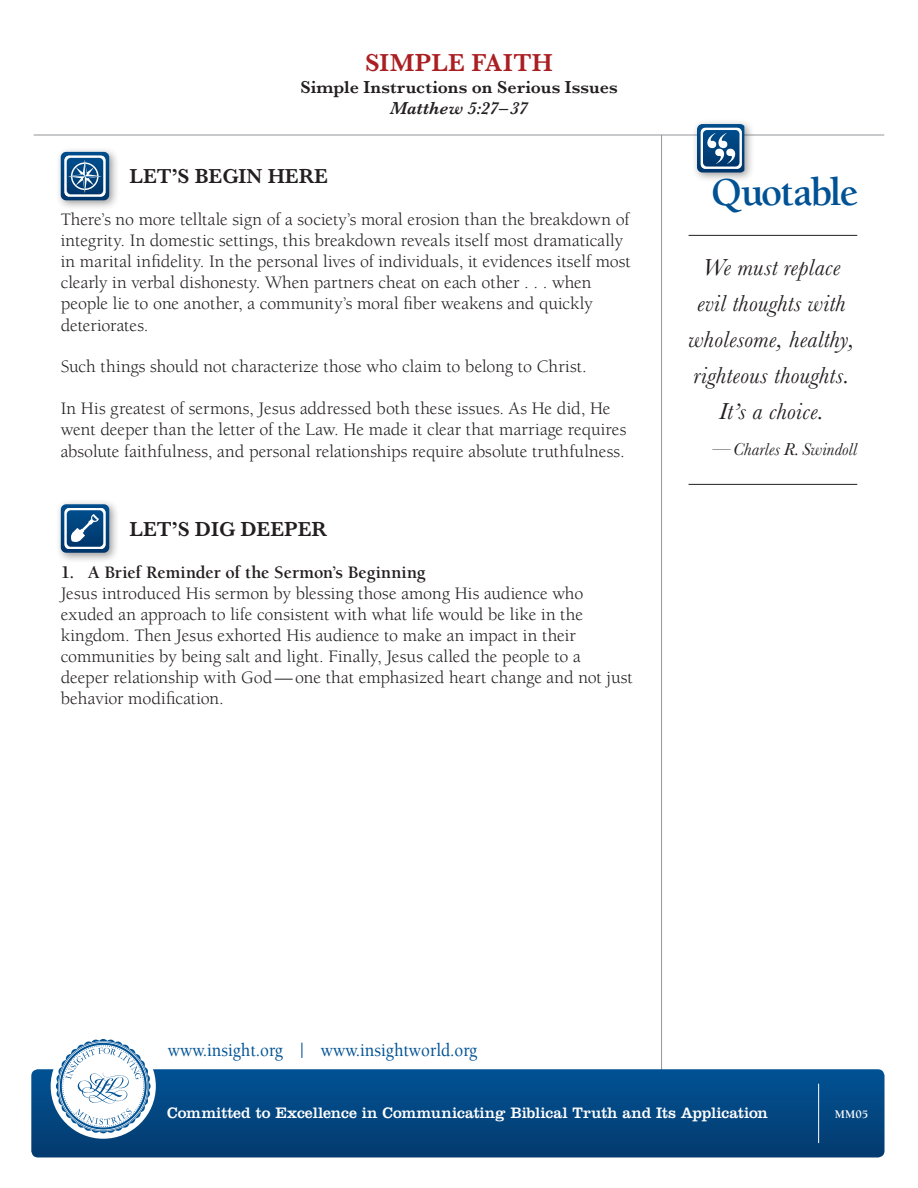
<style>
.page{position:relative;width:918px;height:1188px;background:#fff}
.page>*{position:absolute;margin:0;border:0;box-sizing:border-box;transform-origin:0 0}
.t1{font:700 40.5px "Berkeley";letter-spacing:-.04em;color:#005294}
.t2{font:600 25.5px "Baskerville";letter-spacing:.02em;color:#aa1f22}
.t3{font:italic 24px/36px "Baskerville";letter-spacing:.015em;color:#231f20;text-align:center}
.t4{font:600 21px "Baskerville";color:#231f20}
.t5{font:500 18.9px "Berkeley";color:#005294;scale:.9 1}
.t6{font:18px/21px "Berkeley";color:#231f20}
.t7{font:700 18px "Berkeley";letter-spacing:-.005em;color:#231f20}
.t8{font:600 18px "Baskerville";letter-spacing:.005em;color:#231f20}
.t9{font:italic 18px "Baskerville";letter-spacing:.01em;color:#231f20}
.t10{font:italic 600 18px "Baskerville";letter-spacing:.005em;color:#231f20}
.t11{font:15.75px "Clarendon";color:#fff}
.t12{font:700 12px "Berkeley";color:#fff}
</style>
<div class="page">
<hr style="left:661px;top:135px;width:1px;height:962px;background:#939598">
<hr style="left:34px;top:135px;width:850px;height:1px;background:#939598">
<div style="left:692px;top:119px;width:63px;height:64px;background:#231f20;opacity:.45"></div>
<svg style="left:697px;top:124px;width:47px;height:49px"></svg>
<hr style="left:689px;top:235px;width:168px;height:1px;background:#231f20">
<hr style="left:689px;top:484px;width:168px;height:1px;background:#231f20">
<div style="left:31px;top:1069px;width:854px;height:88px;background:linear-gradient(to bottom,#015294,#043b6f);border-radius:7px"></div>
<div style="left:51px;top:1034px;width:105px;height:105px;background:#fff;border-radius:50%"></div>
<svg style="left:56px;top:1039px;width:95px;height:94px"></svg>
<hr style="left:818px;top:1084px;width:1px;height:59px;background:#fff">
<div style="left:56px;top:147px;width:64px;height:64px;background:#231f20;opacity:.45"></div>
<svg style="left:61px;top:152px;width:48px;height:48px"></svg>
<div style="left:56px;top:499px;width:64px;height:64px;background:#231f20;opacity:.45"></div>
<svg style="left:61px;top:504px;width:48px;height:49px"></svg>
<h2 class="t2" style="left:365px;top:45px;width:189px">SIMPLE FAITH</h2>
<p class="t8" style="left:300px;top:74px;width:319px">Simple Instructions on Serious Issues</p>
<p class="t10" style="left:390px;top:96px;width:139px">Matthew 5:27–37</p>
<p class="t4" style="left:129px;top:162px;width:200px">LET’S BEGIN HERE</p>
<p class="t6" style="left:61px;top:210px;width:572px">There’s no more telltale sign of a society’s moral erosion than the breakdown of integrity. In domestic settings, this breakdown reveals itself most dramatically in marital infidelity. In the personal lives of individuals, it evidences itself most clearly in verbal dishonesty. When partners cheat on each other . . . when people lie to one another, a community’s moral fiber weakens and quickly deteriorates.</p>
<p class="t6" style="left:61px;top:357px;width:527px">Such things should not characterize those who claim to belong to Christ.</p>
<p class="t6" style="left:61px;top:399px;width:567px">In His greatest of sermons, Jesus addressed both these issues. As He did, He went deeper than the letter of the Law. He made it clear that marriage requires absolute faithfulness, and personal relationships require absolute truthfulness.</p>
<p class="t4" style="left:130px;top:514px;width:199px">LET’S DIG DEEPER</p>
<p class="t7" style="left:61px;top:563px;width:366px">1. A Brief Reminder of the Sermon’s Beginning</p>
<p class="t6" style="left:61px;top:583px;width:574px">Jesus introduced His sermon by blessing those among His audience who exuded an approach to life consistent with what life would be like in the kingdom. Then Jesus exhorted His audience to make an impact in their communities by being salt and light. Finally, Jesus called the people to a deeper relationship with God—one that emphasized heart change and not just behavior modification.</p>
<h1 class="t1" style="left:711px;top:171px;width:149px">Quotable</h1>
<h3 class="t3" style="left:689px;top:249px;width:167px">We must replace evil thoughts with wholesome, healthy, righteous thoughts.<br>It’s a choice.</h3>
<p class="t9" style="left:713px;top:438px;width:146px">—Charles R. Swindoll</p>
<p class="t5" style="left:168px;top:1040px;width:345px">www.insight.org | www.insightworld.org</p>
<p class="t11" style="left:167px;top:1103px;width:602px">Committed to Excellence in Communicating Biblical Truth and Its Application</p>
<p class="t12" style="left:835px;top:1108px;width:35px">MM05</p>
</div>
